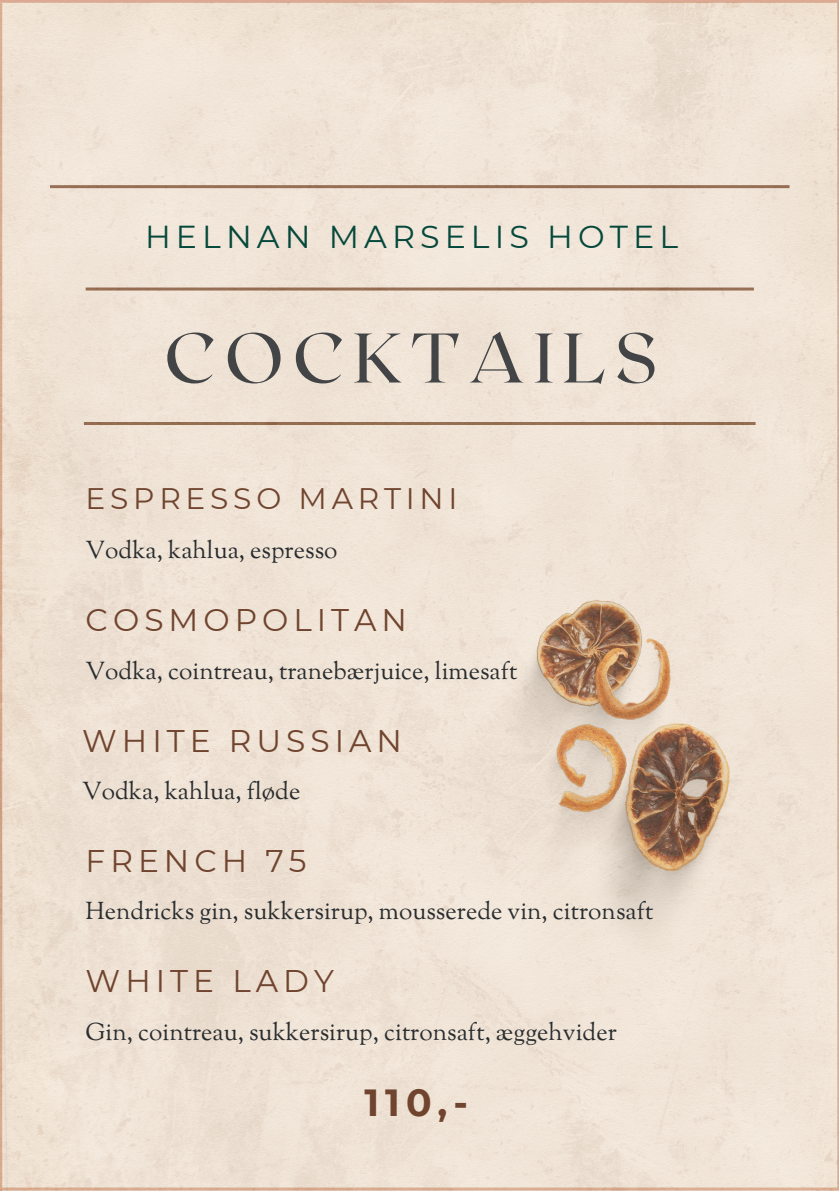
<style>
.page{position:relative;width:839px;height:1191px;background:#fff}
.page>*{position:absolute;margin:0;border:0;box-sizing:border-box;transform-origin:0 0}
.t1{font:70px "Roxborough CF";letter-spacing:.13em;color:#424446}
.t2{font:700 37.8px "Montserrat";color:#70442f}
.t3{font:31.8px "Montserrat";letter-spacing:.16em;color:#05493c}
.t4{font:31.2px "Montserrat";letter-spacing:.16em;color:#70442f}
.t5{font:29.8px "Montserrat";letter-spacing:.16em;color:#70442f}
.t6{font:24.4px "Sorts Mill Goudy";color:#2a2d2f}
</style>
<div class="page">
<hr style="left:0;top:0;width:838px;height:3px;background:#dba994">
<img style="left:0;top:3px;width:838px;height:1188px">
<h3 class="t3" style="left:145px;top:214px;width:534px">HELNAN MARSELIS HOTEL</h3>
<h1 class="t1" style="left:164px;top:313px;width:494px">COCKTAILS</h1>
<p class="t5" style="left:86px;top:478px;width:373px">ESPRESSO MARTINI</p>
<p class="t6" style="left:86px;top:535px;width:253px">Vodka, kahlua, espresso</p>
<p class="t4" style="left:86px;top:599px;width:323px">COSMOPOLITAN</p>
<p class="t6" style="left:86px;top:655px;width:433px">Vodka, cointreau, tranebærjuice, limesaft</p>
<p class="t4" style="left:82px;top:719px;width:321px">WHITE RUSSIAN</p>
<p class="t6" style="left:82px;top:775px;width:220px">Vodka, kahlua, fløde</p>
<p class="t4" style="left:86px;top:839px;width:222px">FRENCH 75</p>
<p class="t6" style="left:86px;top:896px;width:569px">Hendricks gin, sukkersirup, mousserede vin, citronsaft</p>
<p class="t4" style="left:86px;top:960px;width:250px">WHITE LADY</p>
<p class="t6" style="left:86px;top:1016px;width:532px">Gin, cointreau, sukkersirup, citronsaft, æggehvider</p>
<h2 class="t2" style="left:364px;top:1076px;width:105px">110,-</h2>
</div>
